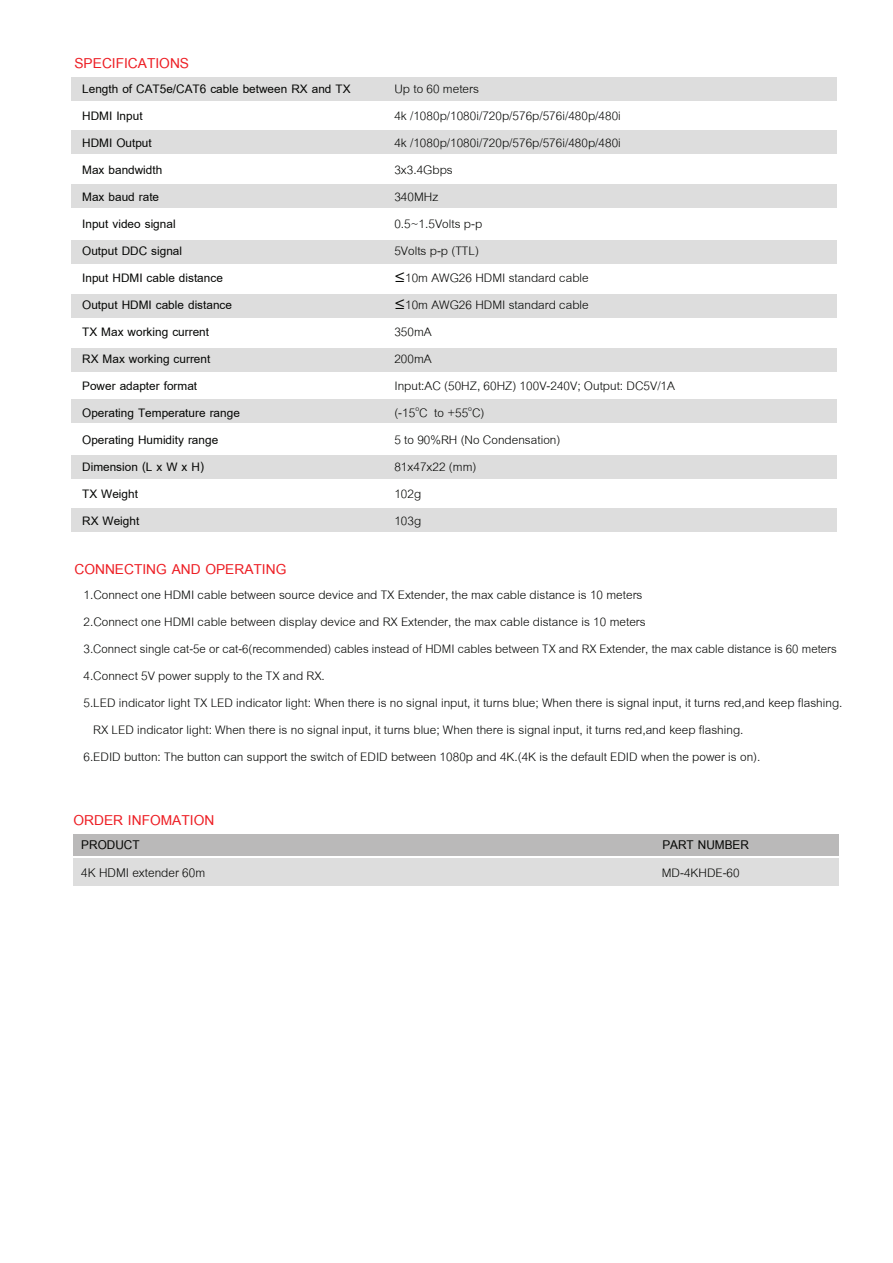
<style>
.page{position:relative;width:893px;height:1263px;background:#fff}
.page>*{position:absolute;margin:0;border:0;box-sizing:border-box;transform-origin:0 0}
.t1{font:700 21px "Cordia New";color:#ed1d23}
.t2{font:18.6px "Cordia New";color:#040503}
.t3{font:700 18.6px "Cordia New";color:#040503}
.t4{font:18px/27px "Cordia New";color:#040503}
.t5{font:700 18px/27px "Cordia New";color:#040503}
.s1{font-family:"Myriad Pro"}
</style>
<div class="page">
<div style="left:72px;top:77px;width:765px;height:23px;background:#ddd"></div>
<div style="left:72px;top:131px;width:765px;height:23px;background:#ddd"></div>
<div style="left:72px;top:185px;width:765px;height:23px;background:#ddd"></div>
<div style="left:72px;top:240px;width:765px;height:23px;background:#ddd"></div>
<div style="left:72px;top:295px;width:765px;height:23px;background:#ddd"></div>
<div style="left:72px;top:349px;width:765px;height:23px;background:#ddd"></div>
<div style="left:72px;top:399px;width:765px;height:23px;background:#ddd"></div>
<div style="left:72px;top:455px;width:765px;height:23px;background:#ddd"></div>
<div style="left:72px;top:508px;width:765px;height:23px;background:#ddd"></div>
<div style="left:74px;top:834px;width:765px;height:22px;background:#bab9b9"></div>
<div style="left:74px;top:859px;width:765px;height:27px;background:#ddd"></div>
<p class="t1" style="left:74px;top:50px;width:116px">SPECIFICATIONS</p>
<p class="t5" style="left:82px;top:75px;width:270px">Length of CAT5e/CAT6 cable between RX and TX<br>HDMI Input<br>HDMI Output<br>Max bandwidth<br>Max baud rate<br>Input video signal<br>Output DDC signal<br>Input HDMI cable distance<br>Output HDMI cable distance<br>TX Max working current<br>RX Max working current<br>Power adapter format<br>Operating Temperature range<br>Operating Humidity range<br>Dimension (L x W x H)<br>TX Weight<br>RX Weight</p>
<p class="t4" style="left:394px;top:76px;width:282px">Up to 60 meters<br>4k /1080p/1080i/720p/576p/576i/480p/480i<br>4k /1080p/1080i/720p/576p/576i/480p/480i<br>3x3.4Gbps<br>340MHz<br>0.5~1.5Volts p-p<br>5Volts p-p (TTL)<br><span class="s1">≤</span>10m AWG26 HDMI standard cable<br><span class="s1">≤</span>10m AWG26 HDMI standard cable<br>350mA<br>200mA<br>Input:AC (50HZ, 60HZ) 100V-240V; Output: DC5V/1A (-15<sup>o</sup>C to +55<sup>o</sup>C)<br>5 to 90%RH (No Condensation)<br>81x47x22 (mm)<br>102g<br>103g</p>
<p class="t1" style="left:74px;top:556px;width:213px">CONNECTING AND OPERATING</p>
<p class="t4" style="left:83px;top:581px;width:560px">1.Connect one HDMI cable between source device and TX Extender, the max cable distance is 10 meters</p>
<p class="t4" style="left:83px;top:608px;width:564px">2.Connect one HDMI cable between display device and RX Extender, the max cable distance is 10 meters</p>
<p class="t4" style="left:83px;top:635px;width:755px">3.Connect single cat-5e or cat-6(recommended) cables instead of HDMI cables between TX and RX Extender, the max cable distance is 60 meters</p>
<p class="t4" style="left:83px;top:662px;width:243px">4.Connect 5V power supply to the TX and RX.</p>
<p class="t4" style="left:83px;top:689px;width:761px">5.LED indicator light TX LED indicator light: When there is no signal input, it turns blue; When there is signal input, it turns red,and keep flashing.</p>
<p class="t4" style="left:93px;top:716px;width:652px">RX LED indicator light: When there is no signal input, it turns blue; When there is signal input, it turns red,and keep flashing.</p>
<p class="t4" style="left:83px;top:743px;width:678px">6.EDID button: The button can support the switch of EDID between 1080p and 4K.(4K is the default EDID when the power is on).</p>
<p class="t1" style="left:74px;top:808px;width:142px">ORDER INFOMATION</p>
<p class="t3" style="left:81px;top:834px;width:60px">PRODUCT</p>
<p class="t3" style="left:662px;top:834px;width:88px">PART NUMBER</p>
<p class="t4" style="left:662px;top:859px;width:79px">MD-4KHDE-60</p>
<p class="t2" style="left:81px;top:860px;width:125px">4K HDMI extender 60m</p>
</div>
